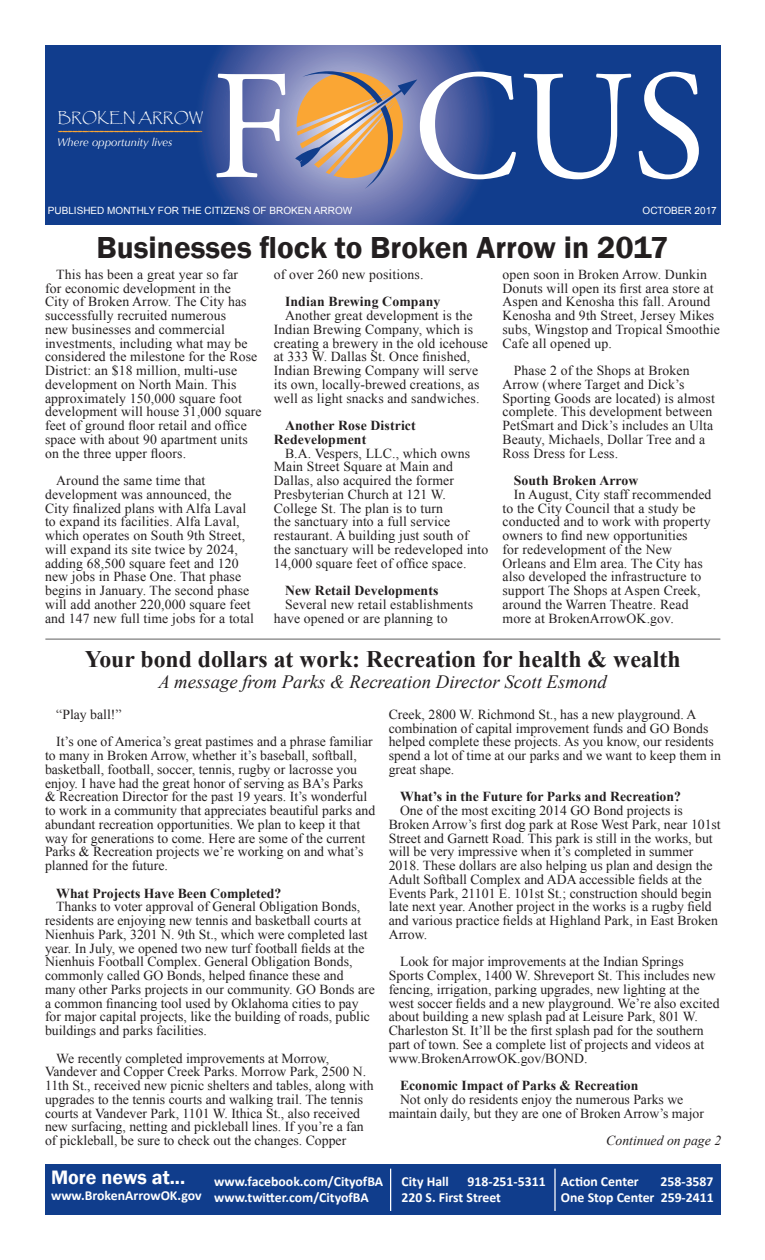
<style>
.page{position:relative;width:765px;height:1260px;background:#fff}
.page>*{position:absolute;margin:0;border:0;box-sizing:border-box;transform-origin:0 0}
.Franklin_Gothic_Head{font:600 31.25px "Franklin Gothic";color:#231f20}
.Franklin_Gothic_Head-2{font:700 23.75px "Times New Roman";color:#231f20}
.t1{font:22.5px "Papyrus";color:#faa634}
.Franklin_Gothic_Head-3{font:600 20px "Franklin Gothic";color:#fff}
.Franklin_Gothic_Head-4{font:italic 18.75px "Times New Roman";color:#231f20}
.Body_Text{font:13.75px/13.8px "Times New Roman";color:#231f20}
.Body_Text-2{font:700 13.75px/13.8px "Times New Roman";color:#231f20}
.Franklin_Gothic_Head-5{font:700 13.75px "Calibri";color:#fff}
.Franklin_Gothic_Head-6{font:italic 13.75px "Times New Roman";color:#231f20}
.t2{font:13.75px "Papyrus";color:#fff}
.t3{font:italic 11.25px "Optima";color:#fff}
.t4{font:10px "Arial";color:#fff}
</style>
<div class="page">
<svg style="left:45px;top:45px;width:675px;height:180px;background:#234793"></svg>
<svg style="left:295px;top:71px;width:122px;height:118px"></svg>
<svg style="left:216px;top:72px;width:483px;height:107px"></svg>
<div style="left:45px;top:1164px;width:164px;height:50px;background:#103d8c"></div>
<div style="left:209px;top:1164px;width:187px;height:50px;background:#103d8c"></div>
<div style="left:396px;top:1164px;width:324px;height:50px;background:#103d8c"></div>
<hr style="left:390px;top:1169px;width:1px;height:42px;background:#fff">
<hr style="left:554px;top:1169px;width:2px;height:42px;background:#fff">
<hr style="left:45px;top:638px;width:675px;height:2px;background:#7f7f7f">
<p class="t2" style="left:58px;top:109px;width:147px">BROKEN ARROW</p>
<p class="t1" style="left:58px;top:106px;width:146px">___ ___________</p>
<p class="t3" style="left:57px;top:135px;width:117px">Where opportunity lives</p>
<p class="t4" style="left:48px;top:204px;width:306px">PUBLISHED MONTHLY FOR THE CITIZENS OF BROKEN ARROW</p>
<p class="t4" style="left:643px;top:204px;width:76px">OCTOBER 2017</p>
<p class="Franklin_Gothic_Head" style="left:97px;top:228px;width:573px">Businesses flock to Broken Arrow in 2017</p>
<p class="Body_Text" style="left:45px;top:267px;width:218px;text-indent:11px">This has been a great year so far<br>for economic development in the<br>City of Broken Arrow. The City has successfully recruited numerous<br>new businesses and commercial investments, including what may be considered the milestone for the Rose District: an $18 million, multi-use development on North Main. This approximately 150,000 square foot development will house 31,000 square feet of ground floor retail and office space with about 90 apartment units on the three upper floors.</p>
<p class="Body_Text" style="left:45px;top:473px;width:211px;text-indent:11px">Around the same time that development was announced, the City finalized plans with Alfa Laval to expand its facilities. Alfa Laval, which operates on South 9th Street, will expand its site twice by 2024, adding 68,500 square feet and 120 new jobs in Phase One. That phase begins in January. The second phase will add another 220,000 square feet and 147 new full time jobs for a total</p>
<p class="Body_Text" style="left:274px;top:267px;width:151px">of over 260 new positions.</p>
<p class="Body_Text-2" style="left:285px;top:294px;width:157px">Indian Brewing Company</p>
<p class="Body_Text" style="left:274px;top:308px;width:216px;text-indent:11px">Another great development is the Indian Brewing Company, which is creating a brewery in the old icehouse at 333 W. Dallas St. Once finished, Indian Brewing Company will serve its own, locally-brewed creations, as well as light snacks and sandwiches.</p>
<p class="Body_Text-2" style="left:274px;top:418px;width:144px;text-indent:11px">Another Rose District<br>Redevelopment</p>
<p class="Body_Text" style="left:274px;top:446px;width:216px;text-indent:11px">B.A. Vespers, LLC., which owns<br>Main Street Square at Main and<br>Dallas, also acquired the former<br>Presbyterian Church at 121 W.<br>College St. The plan is to turn<br>the sanctuary into a full service restaurant. A building just south of the sanctuary will be redeveloped into<br>14,000 square feet of office space.</p>
<p class="Body_Text-2" style="left:285px;top:583px;width:155px">New Retail Developments</p>
<p class="Body_Text" style="left:274px;top:597px;width:201px;text-indent:11px">Several new retail establishments have opened or are planning to</p>
<p class="Body_Text" style="left:503px;top:267px;width:219px">open soon in Broken Arrow. Dunkin Donuts will open its first area store at Aspen and Kenosha this fall. Around Kenosha and 9th Street, Jersey Mikes subs, Wingstop and Tropical Smoothie Cafe all opened up.</p>
<p class="Body_Text" style="left:503px;top:363px;width:214px;text-indent:11px">Phase 2 of the Shops at Broken<br>Arrow (where Target and Dick’s<br>Sporting Goods are located) is almost complete. This development between<br>PetSmart and Dick’s includes an Ulta<br>Beauty, Michaels, Dollar Tree and a<br>Ross Dress for Less.</p>
<p class="Body_Text-2" style="left:514px;top:473px;width:126px">South Broken Arrow</p>
<p class="Body_Text" style="left:503px;top:487px;width:211px;text-indent:11px">In August, City staff recommended to the City Council that a study be conducted and to work with property owners to find new opportunities<br>for redevelopment of the New<br>Orleans and Elm area. The City has also developed the infrastructure to support The Shops at Aspen Creek, around the Warren Theatre. Read more at BrokenArrowOK.gov.</p>
<p class="Franklin_Gothic_Head-2" style="left:85px;top:643px;width:597px">Your bond dollars at work: Recreation for health &amp; wealth</p>
<p class="Franklin_Gothic_Head-4" style="left:158px;top:669px;width:450px">A message from Parks &amp; Recreation Director Scott Esmond</p>
<p class="Body_Text" style="left:56px;top:707px;width:67px">“Play ball!”</p>
<p class="Body_Text" style="left:45px;top:735px;width:332px;text-indent:11px">It’s one of America’s great pastimes and a phrase familiar to many in Broken Arrow, whether it’s baseball, softball, basketball, football, soccer, tennis, rugby or lacrosse you enjoy. I have had the great honor of serving as BA’s Parks &amp; Recreation Director for the past 19 years. It’s wonderful to work in a community that appreciates beautiful parks and abundant recreation opportunities. We plan to keep it that way for generations to come. Here are some of the current Parks &amp; Recreation projects we’re working on and what’s planned for the future.</p>
<p class="Body_Text-2" style="left:56px;top:886px;width:227px">What Projects Have Been Completed?</p>
<p class="Body_Text" style="left:45px;top:900px;width:331px;text-indent:11px">Thanks to voter approval of General Obligation Bonds, residents are enjoying new tennis and basketball courts at Nienhuis Park, 3201 N. 9th St., which were completed last year. In July, we opened two new turf football fields at the Nienhuis Football Complex. General Obligation Bonds, commonly called GO Bonds, helped finance these and many other Parks projects in our community. GO Bonds are a common financing tool used by Oklahoma cities to pay for major capital projects, like the building of roads, public buildings and parks facilities.</p>
<p class="Body_Text" style="left:45px;top:1051px;width:330px;text-indent:11px">We recently completed improvements at Morrow, Vandever and Copper Creek Parks. Morrow Park, 2500 N.<br>11th St., received new picnic shelters and tables, along with upgrades to the tennis courts and walking trail. The tennis courts at Vandever Park, 1101 W. Ithica St., also received new surfacing, netting and pickleball lines. If you’re a fan of pickleball, be sure to check out the changes. Copper</p>
<p class="Body_Text" style="left:389px;top:707px;width:334px">Creek, 2800 W. Richmond St., has a new playground. A combination of capital improvement funds and GO Bonds helped complete these projects. As you know, our residents spend a lot of time at our parks and we want to keep them in great shape.</p>
<p class="Body_Text-2" style="left:400px;top:789px;width:282px">What’s in the Future for Parks and Recreation?</p>
<p class="Body_Text" style="left:389px;top:803px;width:334px;text-indent:11px">One of the most exciting 2014 GO Bond projects is Broken Arrow’s first dog park at Rose West Park, near 101st Street and Garnett Road. This park is still in the works, but will be very impressive when it’s completed in summer 2018. These dollars are also helping us plan and design the Adult Softball Complex and ADA accessible fields at the Events Park, 21101 E. 101st St.; construction should begin late next year. Another project in the works is a rugby field and various practice fields at Highland Park, in East Broken Arrow.</p>
<p class="Body_Text" style="left:389px;top:955px;width:332px;text-indent:11px">Look for major improvements at the Indian Springs Sports Complex, 1400 W. Shreveport St. This includes new fencing, irrigation, parking upgrades, new lighting at the west soccer fields and a new playground. We’re also excited about building a new splash pad at Leisure Park, 801 W.<br>Charleston St. It’ll be the first splash pad for the southern part of town. See a complete list of projects and videos at www.BrokenArrowOK.gov/BOND.</p>
<p class="Body_Text-2" style="left:400px;top:1078px;width:240px">Economic Impact of Parks &amp; Recreation</p>
<p class="Body_Text" style="left:389px;top:1092px;width:317px;text-indent:11px">Not only do residents enjoy the numerous Parks we maintain daily, but they are one of Broken Arrow’s major</p>
<p class="Franklin_Gothic_Head-6" style="left:606px;top:1131px;width:116px">Continued on page 2</p>
<p class="Franklin_Gothic_Head-3" style="left:51px;top:1165px;width:136px">More news at...</p>
<p class="Franklin_Gothic_Head-5" style="left:51px;top:1187px;width:152px">www.BrokenArrowOK.gov</p>
<p class="Franklin_Gothic_Head-5" style="left:214px;top:1172px;width:171px">www.facebook.com/CityofBA</p>
<p class="Franklin_Gothic_Head-5" style="left:214px;top:1189px;width:156px">www.twitter.com/CityofBA</p>
<p class="Franklin_Gothic_Head-5" style="left:402px;top:1172px;width:49px">City Hall</p>
<p class="Franklin_Gothic_Head-5" style="left:468px;top:1172px;width:80px">918-251-5311</p>
<p class="Franklin_Gothic_Head-5" style="left:402px;top:1189px;width:101px">220 S. First Street</p>
<p class="Franklin_Gothic_Head-5" style="left:561px;top:1172px;width:79px">Action Center</p>
<p class="Franklin_Gothic_Head-5" style="left:661px;top:1172px;width:55px">258-3587</p>
<p class="Franklin_Gothic_Head-5" style="left:561px;top:1189px;width:154px">One Stop Center 259-2411</p>
</div>
